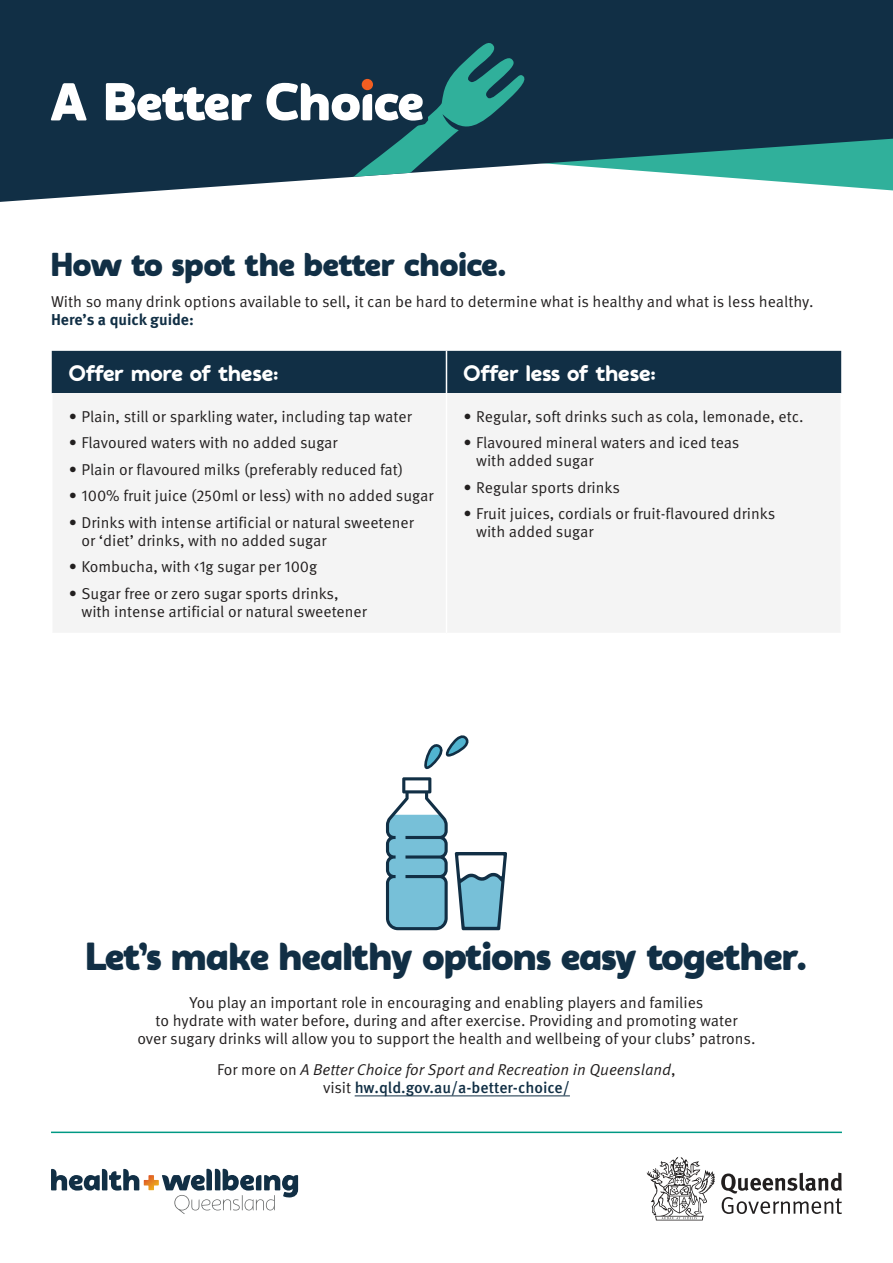
<style>
.page{position:relative;width:893px;height:1263px;background:#fff}
.page>*{position:absolute;margin:0;border:0;box-sizing:border-box;transform-origin:0 0}
.t1{font:900 39px "Auro";letter-spacing:-.01em;color:#112f45}
.t2{font:900 33px "Auro";color:#112f45}
.t3{font:700 22.5px "Auro";color:#fff}
.t4{font:15.75px/18px "Meta Pro Norm";color:#221f1f}
.t5{font:15.75px "Meta Pro Norm Ita";color:#221f1f}
.t6{font:500 15.75px "Meta Pro";color:#112f45}
.t7{font:700 15.75px "Meta Pro";color:#112f45}
.s1{font-family:"Meta Pro Norm"}
.s2{font-family:"Meta Pro Norm";font-weight:400;color:#221f1f}
</style>
<div class="page">
<hr style="left:51px;top:1131px;width:791px;height:2px;background:#009984">
<svg style="left:721px;top:1173px;width:121px;height:41px"></svg>
<svg style="left:647px;top:1157px;width:68px;height:63px"></svg>
<img style="left:144px;top:1175px;width:15px;height:15px">
<svg style="left:51px;top:1169px;width:88px;height:21px"></svg>
<svg style="left:162px;top:1169px;width:136px;height:45px"></svg>
<svg style="left:0;top:0;width:893px;height:202px;background:#284a5b"></svg>
<svg style="left:51px;top:83px;width:36px;height:37px"></svg>
<svg style="left:106px;top:83px;width:146px;height:38px"></svg>
<svg style="left:266px;top:41px;width:261px;height:161px"></svg>
<div style="left:52px;top:351px;width:789px;height:42px;background:#112f45"></div>
<div style="left:52px;top:393px;width:394px;height:240px;background:#f4f4f4"></div>
<div style="left:446px;top:393px;width:395px;height:240px;background:#f4f4f4"></div>
<hr style="left:51px;top:393px;width:2px;height:240px;background:#fff">
<hr style="left:840px;top:393px;width:2px;height:240px;background:#fff">
<hr style="left:446px;top:351px;width:1px;height:42px;background:#fff">
<hr style="left:446px;top:393px;width:1px;height:240px;background:#fff">
<hr style="left:355px;top:1096px;width:215px;height:1px;background:#112f45">
<svg style="left:424px;top:735px;width:45px;height:35px"></svg>
<svg style="left:386px;top:777px;width:62px;height:153px"></svg>
<svg style="left:455px;top:852px;width:52px;height:78px"></svg>
<h2 class="t2" style="left:51px;top:252px;width:457px">How to spot the better choice.</h2>
<p class="t4" style="left:51px;top:294px;width:764px">With so many drink options available to sell, it can be hard to determine what is healthy and what is less healthy.</p>
<p class="t7" style="left:51px;top:313px;width:144px">Here’s a quick guide:</p>
<h3 class="t3" style="left:69px;top:360px;width:211px">Offer more of these:</h3>
<h3 class="t3" style="left:463px;top:360px;width:194px">Offer less of these:</h3>
<p class="t4" style="left:69px;top:408px;width:345px">• Plain, still or sparkling water, including tap water</p>
<p class="t4" style="left:69px;top:435px;width:270px">• Flavoured waters with no added sugar</p>
<p class="t4" style="left:69px;top:461px;width:336px">• Plain or flavoured milks (preferably reduced fat)</p>
<p class="t4" style="left:69px;top:488px;width:366px">• 100% fruit juice (250ml or less) with no added sugar</p>
<p class="t4" style="left:82px;top:514px;width:334px;text-indent:-13px">• Drinks with intense artificial or natural sweetener or ‘diet’ drinks, with no added sugar</p>
<p class="t4" style="left:69px;top:559px;width:250px">• Kombucha, with &lt;1g sugar per 100g</p>
<p class="t4" style="left:82px;top:585px;width:287px;text-indent:-13px">• Sugar free or zero sugar sports drinks, with intense artificial or natural sweetener</p>
<p class="t4" style="left:463px;top:408px;width:342px">• Regular, soft drinks such as cola, lemonade, etc.</p>
<p class="t4" style="left:476px;top:435px;width:265px;text-indent:-13px">• Flavoured mineral waters and iced teas with added sugar</p>
<p class="t4" style="left:463px;top:479px;width:158px">• Regular sports drinks</p>
<p class="t4" style="left:476px;top:506px;width:301px;text-indent:-13px">• Fruit juices, cordials or fruit-flavoured drinks with added sugar</p>
<h1 class="t1" style="left:86px;top:942px;width:723px">Let’s make healthy options easy together.</h1>
<p class="t4" style="left:137px;top:995px;width:620px;text-align:center">You play an important role in encouraging and enabling players and families<br>to hydrate with water before, during and after exercise. Providing and promoting water<br>over sugary drinks will allow you to support the health and wellbeing of your clubs’ patrons.</p>
<p class="t5" style="left:217px;top:1063px;width:460px"><span class="s1">For more on</span> A Better Choice for Sport and Recreation in Queensland<span class="s1">,</span></p>
<p class="t6" style="left:323px;top:1081px;width:248px"><span class="s2">visit</span> hw.qld.gov.au/a-better-choice/</p>
</div>
